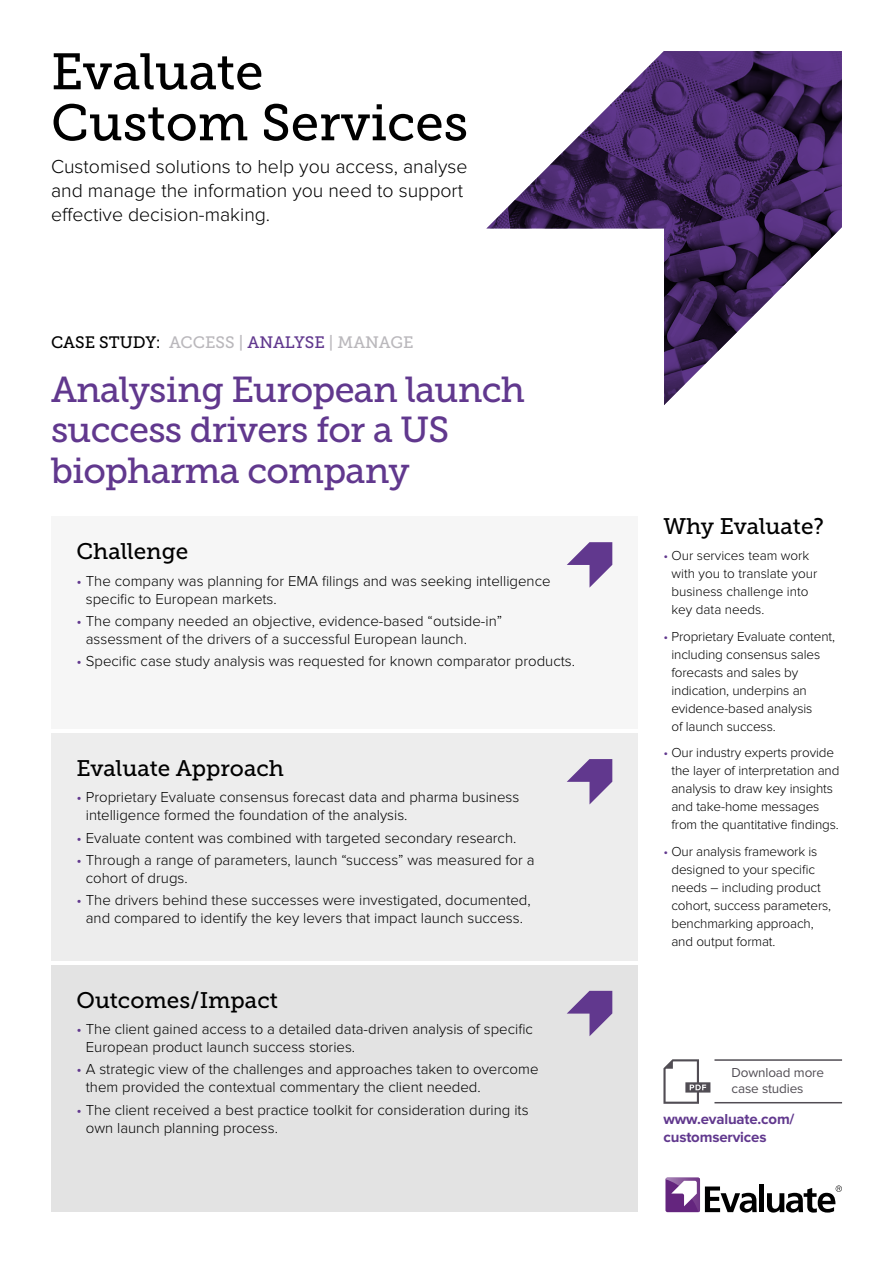
<style>
.page{position:relative;width:893px;height:1263px;background:#fff}
.page>*{position:absolute;margin:0;border:0;box-sizing:border-box;transform-origin:0 0}
.t1{font:51px/51px "Museo Slab 500";color:#000}
.t2{font:36px/40.5px "Museo Slab 500";letter-spacing:-.02em;color:#61388e}
.t3{font:22.5px "Museo Slab 500";color:#000}
.t4{font:300 19.5px/24px "Proxima Nova";color:#000}
.t5{font:16.5px "Museo Slab 500";color:#bab8bc}
.t6{font:300 15px/18px "Proxima Nova";color:#000}
.t7{font:700 15px/18px "Proxima Nova";letter-spacing:-.01em;color:#61388e}
.t8{font:300 13.5px/18px "Proxima Nova";letter-spacing:-.01em;color:#000}
.t9{font:13.5px/16.5px "Proxima Nova";letter-spacing:-.01em;color:#514d54}
.s1{color:#000}
.s2{color:#61388e}
</style>
<div class="page">
<img style="left:486px;top:51px;width:356px;height:354px">
<svg style="left:705px;top:1186px;width:52px;height:26px"></svg>
<div style="left:759px;top:1184px;width:5px;height:28px;background:#000"></div>
<svg style="left:665px;top:1178px;width:35px;height:34px"></svg>
<svg style="left:671px;top:1181px;width:26px;height:25px"></svg>
<svg style="left:767px;top:1185px;width:75px;height:27px"></svg>
<div style="left:51px;top:517px;width:587px;height:212px;background:#f6f6f6"></div>
<div style="left:51px;top:733px;width:587px;height:228px;background:#ededed"></div>
<div style="left:51px;top:965px;width:587px;height:247px;background:#e3e3e3"></div>
<svg style="left:567px;top:542px;width:45px;height:46px"></svg>
<svg style="left:567px;top:759px;width:45px;height:45px"></svg>
<svg style="left:567px;top:991px;width:45px;height:45px"></svg>
<hr style="left:714px;top:1059px;width:128px;height:2px;background:#514d54">
<hr style="left:714px;top:1102px;width:128px;height:1px;background:#514d54">
<svg style="left:663px;top:1059px;width:47px;height:45px"></svg>
<h1 class="t1" style="left:51px;top:47px;width:419px">Evaluate<br>Custom Services</h1>
<h3 class="t4" style="left:51px;top:155px;width:418px">Customised solutions to help you access, analyse and manage the information you need to support effective decision-making.</h3>
<p class="t5" style="left:51px;top:333px;width:364px"><span class="s1">CASE STUDY:</span> ACCESS | <span class="s2">ANALYSE</span> | MANAGE</p>
<h2 class="t2" style="left:51px;top:369px;width:476px">Analysing European launch success drivers for a US biopharma company</h2>
<h3 class="t3" style="left:77px;top:539px;width:113px">Challenge</h3>
<p class="t6" style="left:86px;top:572px;width:466px;text-indent:-9px"><span class="s2">•</span> The company was planning for EMA filings and was seeking intelligence specific to European markets.</p>
<p class="t6" style="left:86px;top:612px;width:418px;text-indent:-9px"><span class="s2">•</span> The company needed an objective, evidence-based “outside-in” assessment of the drivers of a successful European launch.</p>
<p class="t6" style="left:77px;top:652px;width:500px"><span class="s2">•</span> Specific case study analysis was requested for known comparator products.</p>
<h3 class="t3" style="left:77px;top:756px;width:209px">Evaluate Approach</h3>
<p class="t6" style="left:86px;top:789px;width:435px;text-indent:-9px"><span class="s2">•</span> Proprietary Evaluate consensus forecast data and pharma business intelligence formed the foundation of the analysis.</p>
<p class="t6" style="left:77px;top:829px;width:441px"><span class="s2">•</span> Evaluate content was combined with targeted secondary research.</p>
<p class="t6" style="left:86px;top:851px;width:450px;text-indent:-9px"><span class="s2">•</span> Through a range of parameters, launch “success” was measured for a cohort of drugs.</p>
<p class="t6" style="left:77px;top:891px;width:456px;text-align:center"><span class="s2">•</span> The drivers behind these successes were investigated, documented, and compared to identify the key levers that impact launch success.</p>
<h3 class="t3" style="left:77px;top:987px;width:203px">Outcomes/Impact</h3>
<p class="t6" style="left:86px;top:1020px;width:449px;text-indent:-9px"><span class="s2">•</span> The client gained access to a detailed data-driven analysis of specific<br>European product launch success stories.</p>
<p class="t6" style="left:86px;top:1061px;width:454px;text-indent:-9px"><span class="s2">•</span> A strategic view of the challenges and approaches taken to overcome them provided the contextual commentary the client needed.</p>
<p class="t6" style="left:86px;top:1101px;width:444px;text-indent:-9px"><span class="s2">•</span> The client received a best practice toolkit for consideration during its own launch planning process.</p>
<h3 class="t3" style="left:663px;top:513px;width:162px">Why Evaluate?</h3>
<p class="t8" style="left:671px;top:547px;width:148px;text-indent:-8px"><span class="s2">•</span> Our services team work with you to translate your business challenge into key data needs.</p>
<p class="t8" style="left:671px;top:627px;width:165px;text-indent:-8px"><span class="s2">•</span> Proprietary Evaluate content, including consensus sales forecasts and sales by indication, underpins an evidence-based analysis<br>of launch success.</p>
<p class="t8" style="left:671px;top:744px;width:170px;text-indent:-8px"><span class="s2">•</span> Our industry experts provide the layer of interpretation and analysis to draw key insights and take-home messages from the quantitative findings.</p>
<p class="t8" style="left:671px;top:842px;width:161px;text-indent:-8px"><span class="s2">•</span> Our analysis framework is designed to your specific needs – including product cohort, success parameters, benchmarking approach, and output format.</p>
<p class="t9" style="left:731px;top:1064px;width:94px">Download more case studies</p>
<p class="t7" style="left:663px;top:1110px;width:133px">www.evaluate.com/ customservices</p>
</div>
